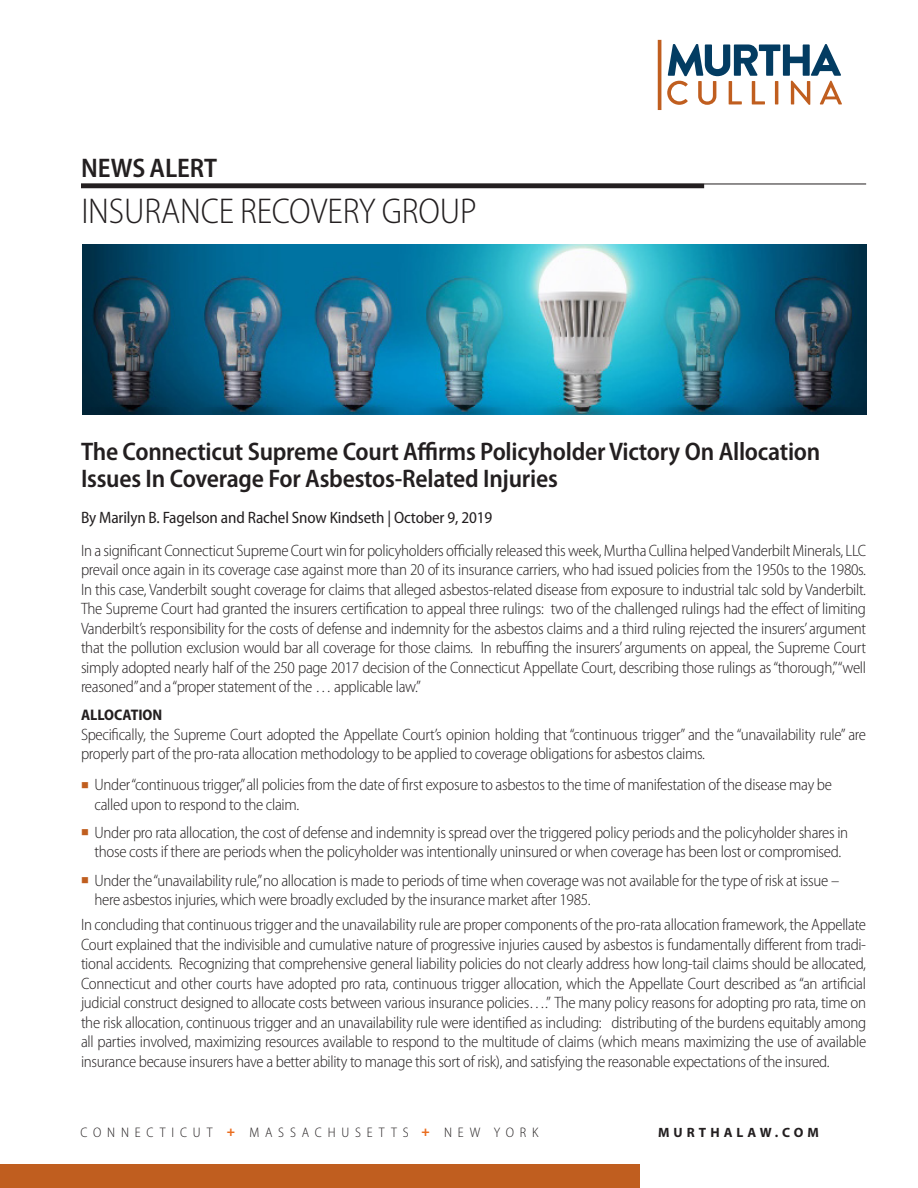
<style>
.page{position:relative;width:918px;height:1188px;background:#fff}
.page>*{position:absolute;margin:0;border:0;box-sizing:border-box;transform-origin:0 0}
.Practice_Group_Area{font:300 semi-condensed 36px "Myriad Pro";letter-spacing:-.005em;color:#231f20}
.News_Alert{font:600 semi-condensed 27px "Myriad Pro";letter-spacing:-.005em;color:#231f20}
.Title_of_news_alert{font:600 semi-condensed 25.5px/27px "Myriad Pro";letter-spacing:-.01em;color:#231f20}
.Body_copy{font:300 semi-condensed 16.5px/19.5px "Myriad Pro";letter-spacing:-.02em;color:#231f20;text-align:justify}
.Bulletted_paragraph{font:300 semi-condensed 16.5px/19.5px "Myriad Pro";letter-spacing:-.02em;color:#231f20}
.Authors{font:semi-condensed 16.5px "Myriad Pro";letter-spacing:-.01em;color:#231f20}
.Sub_head{font:700 semi-condensed 15.3px "Myriad Pro";color:#231f20}
.t1{font:300 semi-condensed 13.8px "Myriad Pro";letter-spacing:.42em;color:#231f20}
.t2{font:700 13.5px "Myriad Pro";letter-spacing:.3em;color:#231f20}
.s1{color:#c05e1f}
.s2{font-weight:900;color:#ea6d1f}
</style>
<div class="page">
<img style="left:82px;top:244px;width:784px;height:170px">
<hr style="left:81px;top:184px;width:785px;height:1px;background:#231f20">
<hr style="left:81px;top:184px;width:623px;height:4px;background:#231f20">
<svg style="left:667px;top:44px;width:175px;height:61px"></svg>
<hr style="left:658px;top:40px;width:3px;height:70px;background:#c05e1f">
<div style="left:0;top:1164px;width:640px;height:24px;background:#c05e1f"></div>
<p class="News_Alert" style="left:81px;top:151px;width:137px">NEWS ALERT</p>
<p class="Practice_Group_Area" style="left:81px;top:190px;width:397px">INSURANCE RECOVERY GROUP</p>
<p class="Title_of_news_alert" style="left:81px;top:437px;width:741px">The Connecticut Supreme Court Affirms Policyholder Victory On Allocation<br>Issues In Coverage For Asbestos-Related Injuries</p>
<p class="Authors" style="left:81px;top:507px;width:413px">By Marilyn B. Fagelson and Rachel Snow Kindseth | October 9, 2019</p>
<p class="Body_copy" style="left:81px;top:541px;width:787px">In a significant Connecticut Supreme Court win for policyholders officially released this week, Murtha Cullina helped Vanderbilt Minerals, LLC prevail once again in its coverage case against more than 20 of its insurance carriers, who had issued policies from the 1950s to the 1980s.<br>In this case, Vanderbilt sought coverage for claims that alleged asbestos-related disease from exposure to industrial talc sold by Vanderbilt.<br>The Supreme Court had granted the insurers certification to appeal three rulings: two of the challenged rulings had the effect of limiting Vanderbilt’s responsibility for the costs of defense and indemnity for the asbestos claims and a third ruling rejected the insurers’ argument that the pollution exclusion would bar all coverage for those claims. In rebuffing the insurers’ arguments on appeal, the Supreme Court simply adopted nearly half of the 250 page 2017 decision of the Connecticut Appellate Court, describing those rulings as “thorough,”“well reasoned” and a “proper statement of the … applicable law.”</p>
<p class="Sub_head" style="left:81px;top:705px;width:83px">ALLOCATION</p>
<p class="Body_copy" style="left:81px;top:724px;width:787px">Specifically, the Supreme Court adopted the Appellate Court’s opinion holding that “continuous trigger” and the “unavailability rule” are properly part of the pro-rata allocation methodology to be applied to coverage obligations for asbestos claims.</p>
<p class="Bulletted_paragraph" style="left:94px;top:775px;width:739px;text-indent:-14px"><span class="s1">■</span> Under “continuous trigger,” all policies from the date of first exposure to asbestos to the time of manifestation of the disease may be called upon to respond to the claim.</p>
<p class="Bulletted_paragraph" style="left:81px;top:822px;width:769px;text-align:center"><span class="s1">■</span> Under pro rata allocation, the cost of defense and indemnity is spread over the triggered policy periods and the policyholder shares in those costs if there are periods when the policyholder was intentionally uninsured or when coverage has been lost or compromised.</p>
<p class="Bulletted_paragraph" style="left:94px;top:870px;width:746px;text-indent:-14px"><span class="s1">■</span> Under the “unavailability rule,” no allocation is made to periods of time when coverage was not available for the type of risk at issue – here asbestos injuries, which were broadly excluded by the insurance market after 1985.</p>
<p class="Body_copy" style="left:81px;top:915px;width:787px">In concluding that continuous trigger and the unavailability rule are proper components of the pro-rata allocation framework, the Appellate Court explained that the indivisible and cumulative nature of progressive injuries caused by asbestos is fundamentally different from tradi&shy;tional accidents. Recognizing that comprehensive general liability policies do not clearly address how long-tail claims should be allocated, Connecticut and other courts have adopted pro rata, continuous trigger allocation, which the Appellate Court described as “an artificial judicial construct designed to allocate costs between various insurance policies….” The many policy reasons for adopting pro rata, time on the risk allocation, continuous trigger and an unavailability rule were identified as including: distributing of the burdens equitably among all parties involved, maximizing resources available to respond to the multitude of claims (which means maximizing the use of available insurance because insurers have a better ability to manage this sort of risk), and satisfying the reasonable expectations of the insured.</p>
<p class="t1" style="left:80px;top:1124px;width:460px">CONNECTICUT <span class="s2">+</span> MASSACHUSETTS <span class="s2">+</span> NEW YORK</p>
<p class="t2" style="left:658px;top:1123px;width:162px">MURTHALAW.COM</p>
</div>
